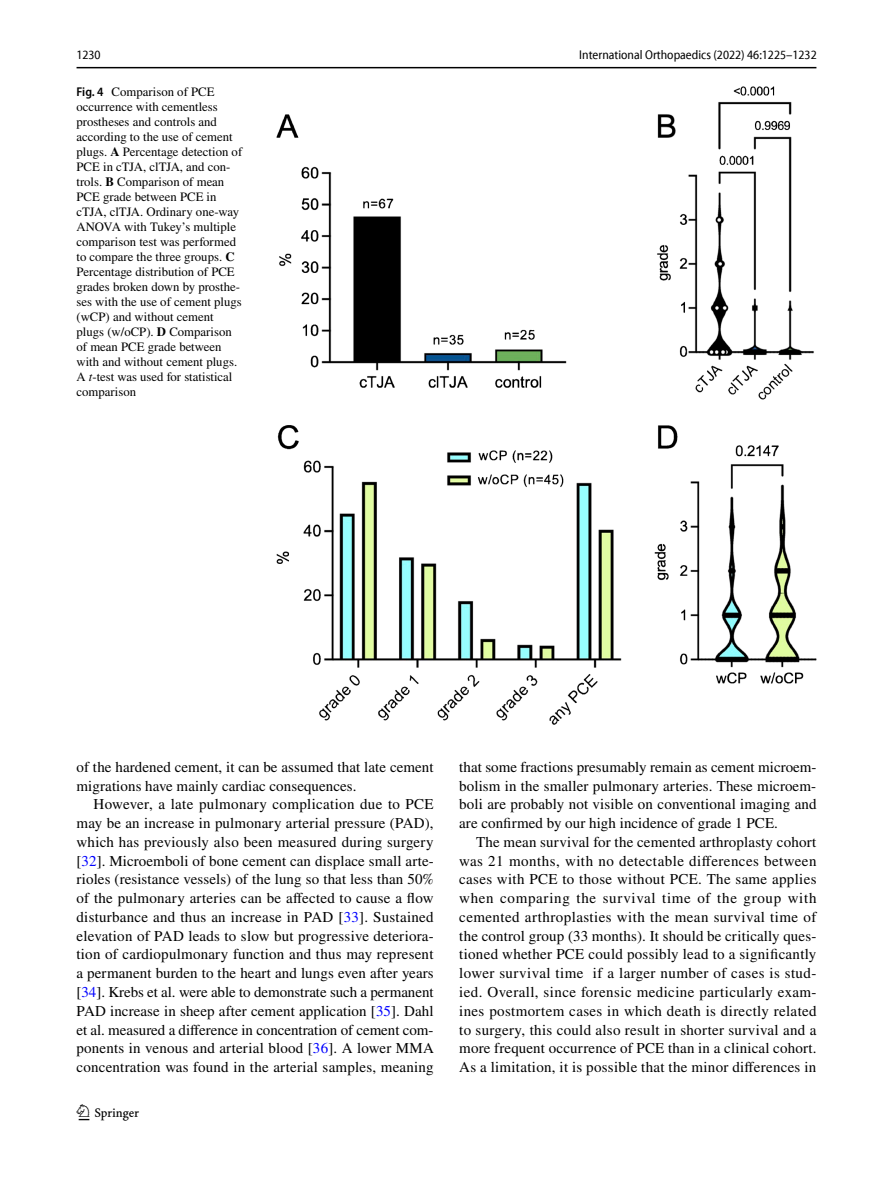
<style>
.page{position:relative;width:893px;height:1187px;background:#fff}
.page>*{position:absolute;margin:0;border:0;box-sizing:border-box;transform-origin:0 0}
.t1{font:22.5px "Springnew Regular 2";color:#000}
.t2{font:15px/18.8px "STIX";letter-spacing:.005em;color:#000;text-align:justify}
.t3{font:12.75px/15px "STIX";color:#000}
.t4{font:semi-condensed 12.75px "Myriad Pro Unic";color:#000}
.s1{font-family:"Myriad Pro";font-weight:600;font-stretch:semi-condensed}
.s2{font-weight:700}
.s3{font-style:italic}
.s4{color:#00f}
</style>
<div class="page">
<hr style="left:77px;top:67px;width:739px;height:1px;background:#000">
<img style="left:276px;top:87px;width:540px;height:637px">
<p class="t4" style="left:76px;top:50px;width:26px">1230</p>
<p class="t4" style="left:579px;top:50px;width:239px">International Orthopaedics (2022) 46:1225–1232</p>
<p class="t3" style="left:77px;top:85px;width:167px"><span class="s1">Fig. 4</span> Comparison of PCE occurrence with cementless prostheses and controls and according to the use of cement plugs. <span class="s2">A</span> Percentage detection of<br>PCE in cTJA, clTJA, and con&shy;trols. <span class="s2">B</span> Comparison of mean<br>PCE grade between PCE in cTJA, clTJA. Ordinary one-way<br>ANOVA with Tukey’s multiple comparison test was performed to compare the three groups. <span class="s2">C<br></span>Percentage distribution of PCE grades broken down by prosthe&shy;ses with the use of cement plugs (wCP) and without cement plugs (w/oCP). <span class="s2">D</span> Comparison of mean PCE grade between with and without cement plugs.<br>A <span class="s3">t</span>-test was used for statistical comparison</p>
<p class="t2" style="left:77px;top:758px;width:359px">of the hardened cement, it can be assumed that late cement migrations have mainly cardiac consequences.</p>
<p class="t2" style="left:77px;top:796px;width:359px;text-indent:17px">However, a late pulmonary complication due to PCE may be an increase in pulmonary arterial pressure (PAD), which has previously also been measured during surgery [<span class="s4">32</span>]. Microemboli of bone cement can displace small arte&shy;rioles (resistance vessels) of the lung so that less than 50% of the pulmonary arteries can be affected to cause a flow disturbance and thus an increase in PAD [<span class="s4">33</span>]. Sustained elevation of PAD leads to slow but progressive deteriora&shy;tion of cardiopulmonary function and thus may represent a permanent burden to the heart and lungs even after years [<span class="s4">34</span>]. Krebs et al. were able to demonstrate such a permanent PAD increase in sheep after cement application [<span class="s4">35</span>]. Dahl et al. measured a difference in concentration of cement com&shy;ponents in venous and arterial blood [<span class="s4">36</span>]. A lower MMA concentration was found in the arterial samples, meaning</p>
<h1 class="t1" style="left:79px;top:1104px;width:62px">1 3</h1>
<p class="t2" style="left:459px;top:758px;width:359px">that some fractions presumably remain as cement microem&shy;bolism in the smaller pulmonary arteries. These microem&shy;boli are probably not visible on conventional imaging and are confirmed by our high incidence of grade 1 PCE.</p>
<p class="t2" style="left:459px;top:833px;width:359px;text-indent:17px">The mean survival for the cemented arthroplasty cohort was 21 months, with no detectable differences between cases with PCE to those without PCE. The same applies when comparing the survival time of the group with cemented arthroplasties with the mean survival time of the control group (33 months). It should be critically ques&shy;tioned whether PCE could possibly lead to a significantly lower survival time if a larger number of cases is stud&shy;ied. Overall, since forensic medicine particularly exam&shy;ines postmortem cases in which death is directly related to surgery, this could also result in shorter survival and a more frequent occurrence of PCE than in a clinical cohort.<br>As a limitation, it is possible that the minor differences in</p>
</div>
